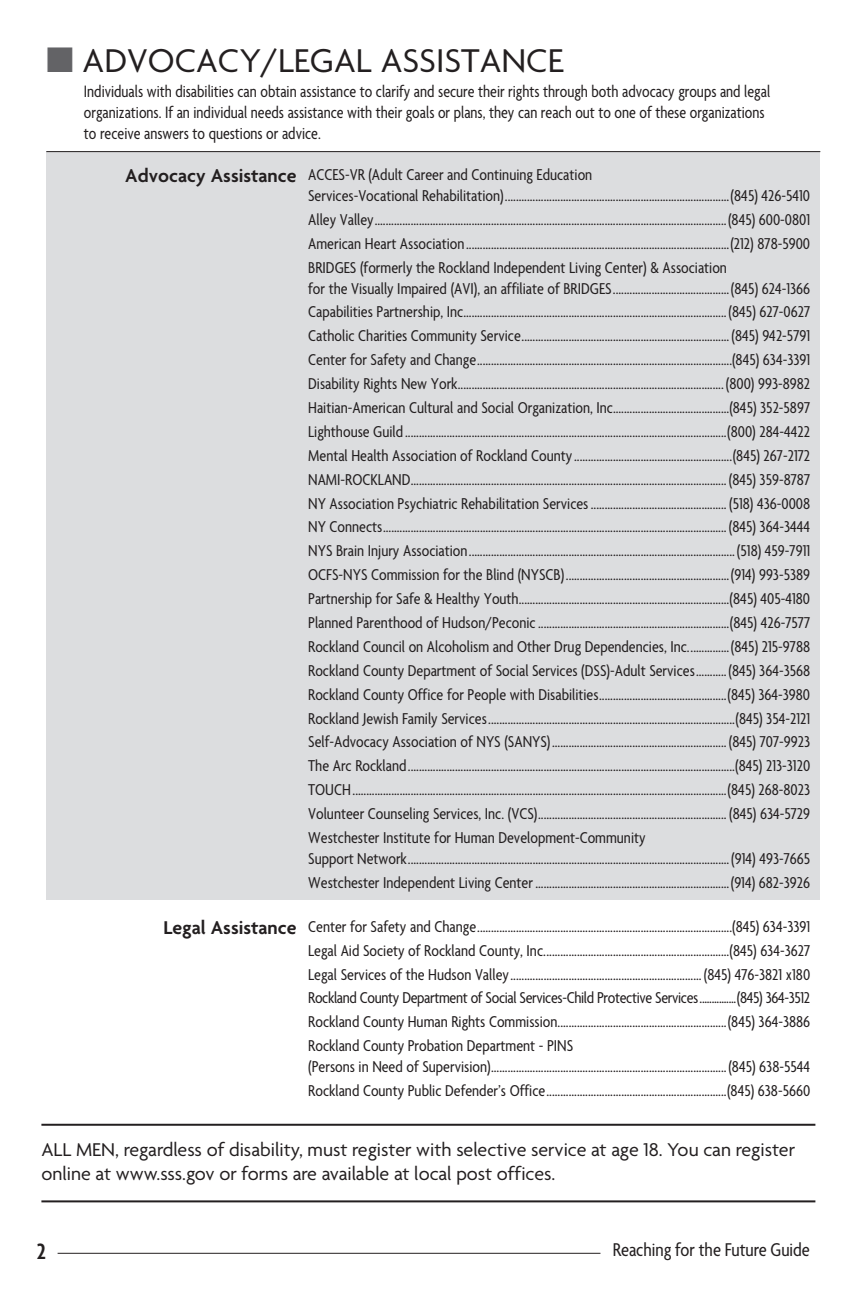
<style>
.page{position:relative;width:864px;height:1296px;background:#fff}
.page>*{position:absolute;margin:0;border:0;box-sizing:border-box;transform-origin:0 0}
.t1{font:35.6px "Agenda";color:#231f20}
.t2{font:600 condensed 24px "Agenda";color:#231f20}
.t3{font:20px/24px "Agenda";color:#231f20}
.t4{font:600 20px "Agenda";color:#231f20}
.t5{font:condensed 20px "Agenda";color:#231f20}
.t6{font:condensed 17.8px/20.8px "Agenda";color:#231f20;scale:.95 1}
.t7{font:condensed 17px/23.8px "Agenda";color:#231f20}
.s1{color:#636366}
</style>
<div class="page">
<hr style="left:58px;top:1253px;width:542px;height:1px;background:#231f20">
<div style="left:46px;top:152px;width:774px;height:748px;background:#dcdddf"></div>
<hr style="left:46px;top:151px;width:774px;height:1px;background:#231f20">
<hr style="left:41px;top:1200px;width:774px;height:2px;background:#231f20">
<hr style="left:41px;top:1124px;width:774px;height:2px;background:#231f20">
<h1 class="t1" style="left:46px;top:42px;width:519px"><span class="s1">■</span> ADVOCACY/LEGAL ASSISTANCE</h1>
<p class="t6" style="left:84px;top:82px;width:724px">Individuals with disabilities can obtain assistance to clarify and secure their rights through both advocacy groups and legal organizations. If an individual needs assistance with their goals or plans, they can reach out to one of these organizations to receive answers to questions or advice.</p>
<p class="t4" style="left:125px;top:165px;width:173px">Advocacy Assistance</p>
<p class="t7" style="left:308px;top:165px;width:503px;line-height:21px">ACCES-VR (Adult Career and Continuing Education<br>Services-Vocational Rehabilitation).................................................................................(845) 426-5410</p>
<p class="t7" style="left:308px;top:209px;width:504px;text-align:justify">Alley Valley...............................................................................................................................(845) 600-0801<br>American Heart Association...............................................................................................(212) 878-5900<br>BRIDGES (formerly the Rockland Independent Living Center) &amp; Association</p>
<p class="t7" style="left:308px;top:277px;width:504px;text-align:justify">for the Visually Impaired (AVI), an affiliate of BRIDGES..........................................(845) 624-1366<br>Capabilities Partnership, Inc............................................................................................... (845) 627-0627<br>Catholic Charities Community Service........................................................................... (845) 942-5791<br>Center for Safety and Change............................................................................................(845) 634-3391<br>Disability Rights New York................................................................................................ (800) 993-8982<br>Haitian-American Cultural and Social Organization, Inc..........................................(845) 352-5897<br>Lighthouse Guild ....................................................................................................................(800) 284-4422<br>Mental Health Association of Rockland County.........................................................(845) 267-2172<br>NAMI-ROCKLAND.................................................................................................................. (845) 359-8787<br>NY Association Psychiatric Rehabilitation Services................................................. (518) 436-0008<br>NY Connects............................................................................................................................ (845) 364-3444<br>NYS Brain Injury Association................................................................................................ (518) 459-7911<br>OCFS-NYS Commission for the Blind (NYSCB)...........................................................(914) 993-5389<br>Partnership for Safe &amp; Healthy Youth............................................................................(845) 405-4180<br>Planned Parenthood of Hudson/Peconic.....................................................................(845) 426-7577<br>Rockland Council on Alcoholism and Other Drug Dependencies, Inc...............(845) 215-9788<br>Rockland County Department of Social Services (DSS)-Adult Services...........(845) 364-3568<br>Rockland County Office for People with Disabilities..............................................(845) 364-3980<br>Rockland Jewish Family Services.........................................................................................(845) 354-2121<br>Self-Advocacy Association of NYS (SANYS)............................................................... (845) 707-9923<br>The Arc Rockland......................................................................................................................(845) 213-3120<br>TOUCH.......................................................................................................................................(845) 268-8023<br>Volunteer Counseling Services, Inc. (VCS).................................................................... (845) 634-5729<br>Westchester Institute for Human Development-Community</p>
<p class="t7" style="left:308px;top:848px;width:503px">Support Network....................................................................................................................(914) 493-7665<br>Westchester Independent Living Center ......................................................................(914) 682-3926</p>
<p class="t7" style="left:308px;top:916px;width:503px;text-align:justify">Center for Safety and Change............................................................................................(845) 634-3391<br>Legal Aid Society of Rockland County, Inc...................................................................(845) 634-3627<br>Legal Services of the Hudson Valley..................................................................... (845) 476-3821 x180<br>Rockland County Department of Social Services-Child Protective Services...............(845) 364-3512<br>Rockland County Human Rights Commission.............................................................(845) 364-3886<br>Rockland County Probation Department - PINS</p>
<p class="t7" style="left:308px;top:1056px;width:503px">(Persons in Need of Supervision).....................................................................................(845) 638-5544<br>Rockland County Public Defender’s Office.................................................................(845) 638-5660</p>
<p class="t4" style="left:163px;top:917px;width:135px">Legal Assistance</p>
<p class="t3" style="left:41px;top:1139px;width:755px">ALL MEN, regardless of disability, must register with selective service at age 18. You can register online at www.sss.gov or forms are available at local post offices.</p>
<h2 class="t2" style="left:37px;top:1239px;width:11px">2</h2>
<p class="t5" style="left:613px;top:1239px;width:199px">Reaching for the Future Guide</p>
</div>
